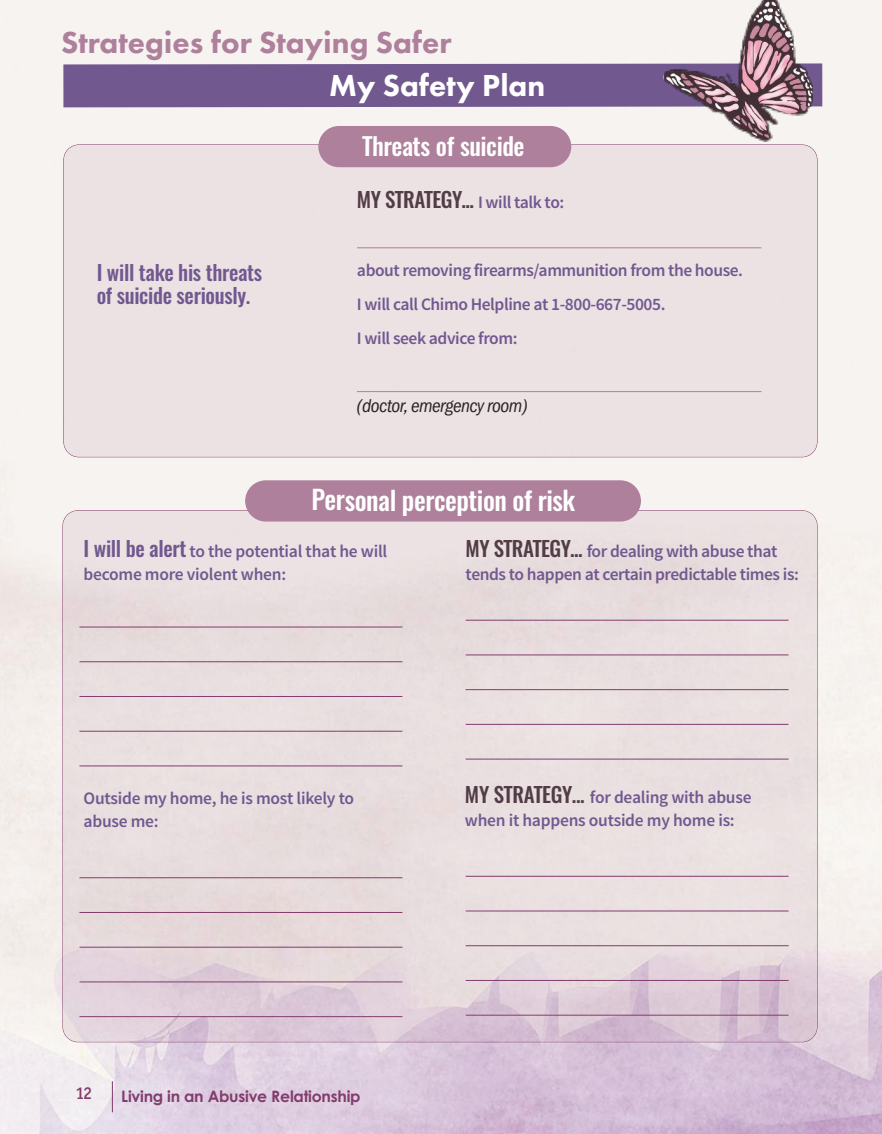
<style>
.page{position:relative;width:882px;height:1134px;background:#fff}
.page>*{position:absolute;margin:0;border:0;box-sizing:border-box;transform-origin:0 0}
.t1{font:800 31.5px "Futura PT";color:#ae809c}
.t2{font:800 31.5px "Futura PT";color:#fff}
.t3{font:500 26.25px "Oswald";letter-spacing:-.02em;color:#fff}
.t4{font:500 24.5px "Oswald";letter-spacing:-.025em;color:#fff}
.t5{font:500 21px/22.8px "Oswald";letter-spacing:-.015em;color:#715990}
.t6{font:500 21px "Oswald";letter-spacing:-.025em;color:#523d46}
.t7{font:19.25px "Franklin Gothic URW Con Boo Ita";letter-spacing:-.025em;color:#272526}
.t8{font:600 17.5px/22.8px "Source Sans Pro";letter-spacing:-.025em;color:#715990}
.t9{font:500 17.5px "Officina Ser ITC";color:#823c6d}
.t10{font:700 15.75px "Century Gothic";letter-spacing:-.015em;color:#823c6d}
.s1{font-family:"Source Sans Pro";font-weight:600;font-size:17.5px;color:#715990}
.s2{font-family:"Oswald";font-weight:500;font-size:21px}
.s3{font-family:"Oswald";font-weight:500;font-size:21px;color:#523d46}
</style>
<div class="page">
<div style="left:63px;top:511px;width:754px;height:531px;background:#ae809c;border-radius:15px;opacity:.15"></div>
<div style="left:64px;top:145px;width:753px;height:312px;background:#ece1e3;border-radius:15px"></div>
<hr style="left:112px;top:1081px;width:1px;height:31px;background:#823c6d">
<div style="left:318px;top:126px;width:253px;height:41px;background:#ae809c;border-radius:21px"></div>
<hr style="left:79px;top:627px;width:323px;height:1px;background:#823c6d">
<hr style="left:79px;top:661px;width:323px;height:1px;background:#823c6d">
<hr style="left:79px;top:696px;width:323px;height:1px;background:#823c6d">
<hr style="left:79px;top:731px;width:323px;height:1px;background:#823c6d">
<hr style="left:79px;top:765px;width:323px;height:1px;background:#823c6d">
<hr style="left:466px;top:620px;width:323px;height:1px;background:#823c6d">
<hr style="left:466px;top:654px;width:323px;height:1px;background:#823c6d">
<hr style="left:466px;top:689px;width:323px;height:1px;background:#823c6d">
<hr style="left:466px;top:724px;width:323px;height:1px;background:#823c6d">
<hr style="left:466px;top:759px;width:323px;height:1px;background:#823c6d">
<div style="left:245px;top:480px;width:396px;height:42px;background:#ae809c;border-radius:21px"></div>
<hr style="left:79px;top:877px;width:323px;height:1px;background:#823c6d">
<hr style="left:79px;top:912px;width:323px;height:1px;background:#823c6d">
<hr style="left:79px;top:947px;width:323px;height:1px;background:#823c6d">
<hr style="left:79px;top:981px;width:323px;height:1px;background:#823c6d">
<hr style="left:79px;top:1016px;width:323px;height:1px;background:#823c6d">
<hr style="left:466px;top:876px;width:323px;height:1px;background:#823c6d">
<hr style="left:466px;top:911px;width:323px;height:1px;background:#823c6d">
<hr style="left:466px;top:945px;width:323px;height:1px;background:#823c6d">
<hr style="left:466px;top:980px;width:323px;height:1px;background:#823c6d">
<hr style="left:466px;top:1015px;width:323px;height:1px;background:#823c6d">
<hr style="left:357px;top:247px;width:404px;height:1px;background:#ae809c">
<hr style="left:357px;top:391px;width:404px;height:1px;background:#ae809c">
<div style="left:63px;top:63px;width:759px;height:44px;background:#715990"></div>
<img style="left:664px;top:0;width:148px;height:142px">
<h1 class="t1" style="left:61px;top:30px;width:392px">Strategies for Staying Safer</h1>
<h1 class="t2" style="left:329px;top:73px;width:218px">My Safety Plan</h1>
<h3 class="t4" style="left:362px;top:134px;width:164px">Threats of suicide</h3>
<p class="t5" style="left:97px;top:263px;width:167px">I will take his threats of suicide seriously.</p>
<p class="t6" style="left:357px;top:188px;width:209px">MY STRATEGY... <span class="s1">I will talk to:</span></p>
<p class="t8" style="left:357px;top:254px;width:388px;line-height:34.1px">about removing firearms/ammunition from the house.<br>I will call Chimo Helpline at 1-800-667-5005.<br>I will seek advice from:</p>
<p class="t7" style="left:357px;top:394px;width:172px">(doctor, emergency room)</p>
<h2 class="t3" style="left:311px;top:486px;width:265px">Personal perception of risk</h2>
<p class="t8" style="left:84px;top:541px;width:305px"><span class="s2">I will be alert</span> to the potential that he will become more violent when:</p>
<p class="t8" style="left:466px;top:541px;width:335px"><span class="s3">MY STRATEGY...</span> for dealing with abuse that tends to happen at certain predictable times is:</p>
<p class="t8" style="left:84px;top:788px;width:272px">Outside my home, he is most likely to abuse me:</p>
<p class="t8" style="left:465px;top:787px;width:288px"><span class="s3">MY STRATEGY...</span> for dealing with abuse when it happens outside my home is:</p>
<p class="t9" style="left:76px;top:1086px;width:18px">12</p>
<p class="t10" style="left:121px;top:1087px;width:241px">Living in an Abusive Relationship</p>
</div>
